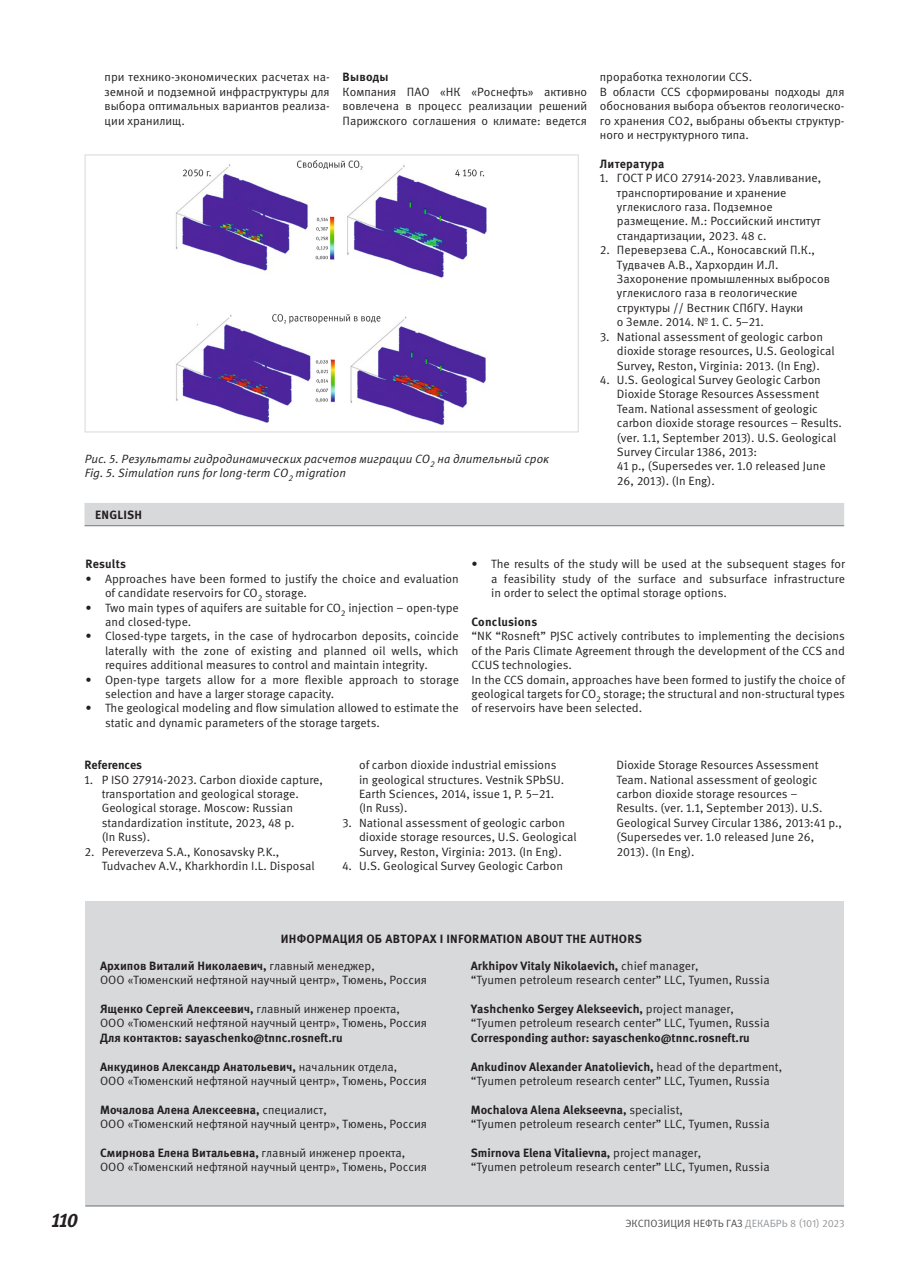
<style>
.page{position:relative;width:919px;height:1272px;background:#fff}
.page>*{position:absolute;margin:0;border:0;box-sizing:border-box;transform-origin:0 0}
.t1{font:italic 700 19.5px "Meta Pro";color:#231f20}
.тхтЛитература{font:12px/14.4px "Meta Pro";color:#231f20}
.ИнфОбАвторах21{font:12px/14.4px "Meta Pro";color:#231f20}
.С_точками{font:12px/14.4px "Meta Pro";color:#231f20}
.тхтИтогиВыводы{font:12px/14.4px "Meta Pro";color:#231f20;text-align:justify}
.тхтИтогиВыводы_off_k{font:12px/14.4px "Meta Pro";color:#231f20;text-align:justify}
.Текст_Таб__Рис{font:italic 12px "Meta Pro";color:#231f20}
.ИнфОбАвторах21-2{font:700 12px "Meta Pro";color:#231f20}
.Заголовок_в_тексте{font:700 12px "Meta Pro";letter-spacing:.02em;color:#231f20}
.ИтогиВыводы{font:700 12px "Meta Pro";letter-spacing:.02em;color:#231f20}
.Литература{font:700 12px "Meta Pro";letter-spacing:.02em;color:#231f20}
.References20{font:700 12px "Meta Pro";letter-spacing:-.005em;color:#231f20}
.Results19{font:700 12px "Meta Pro";letter-spacing:.015em;color:#231f20}
.t2{font:10.5px "Meta Pro";color:#4b4c4d}
.s1{font-weight:700}
.s2{color:#939598}
</style>
<div class="page">
<img style="left:175px;top:160px;width:312px;height:265px">
<div style="left:85px;top:154px;width:493px;height:278px;border:1px solid #d8d9db"></div>
<div style="left:85px;top:900px;width:759px;height:306px;background:#d8d9db"></div>
<hr style="left:85px;top:1205px;width:759px;height:1px;background:#7c7e81">
<div style="left:85px;top:503px;width:759px;height:23px;background:#d8d9db"></div>
<hr style="left:85px;top:525px;width:759px;height:1px;background:#7c7e81">
<p class="С_точками" style="left:105px;top:70px;width:226px;text-align:justify">при технико-экономических расчетах на&shy;земной и подземной инфраструктуры для выбора оптимальных вариантов реализа&shy;ции хранилищ.</p>
<p class="ИтогиВыводы" style="left:342px;top:70px;width:48px">Выводы</p>
<p class="тхтИтогиВыводы_off_k" style="left:342px;top:85px;width:246px">Компания ПАО «НК «Роснефть» активно вовлечена в процесс реализации решений Парижского соглашения о климате: ведется</p>
<p class="Текст_Таб__Рис" style="left:85px;top:451px;width:466px">Рис. 5. Результаты гидродинамических расчетов миграции СО<sub>2</sub> на длительный срок</p>
<p class="Текст_Таб__Рис" style="left:85px;top:465px;width:263px">Fig. 5. Simulation runs for long-term СО<sub>2</sub> migration</p>
<p class="Заголовок_в_тексте" style="left:95px;top:507px;width:48px">ENGLISH</p>
<p class="тхтИтогиВыводы_off_k" style="left:600px;top:70px;width:154px">проработка технологии CCS.</p>
<p class="тхтИтогиВыводы" style="left:600px;top:85px;width:246px">В области CCS сформированы подходы для обоснования выбора объектов геологическо&shy;го хранения СО2, выбраны объекты структур&shy;ного и неструктурного типа.</p>
<p class="Литература" style="left:600px;top:156px;width:66px">Литература</p>
<p class="тхтЛитература" style="left:617px;top:171px;width:206px;text-indent:-17px">1. ГОСТ Р ИСО 27914-2023. Улавливание, транспортирование и хранение углекислого газа. Подземное размещение. М.: Российский институт стандартизации, 2023. 48 с.</p>
<p class="тхтЛитература" style="left:617px;top:243px;width:215px;text-indent:-17px">2. Переверзева С.А., Коносавский П.К., Тудвачев А.В., Хархордин И.Л.<br>Захоронение промышленных выбросов углекислого газа в геологические структуры // Вестник СПбГУ. Науки<br>о Земле. 2014. № 1. С. 5–21.</p>
<p class="тхтЛитература" style="left:617px;top:330px;width:219px;text-indent:-17px">3. National assessment of geologic carbon dioxide storage resources, U.S. Geological<br>Survey, Reston, Virginia: 2013. (In Eng).</p>
<p class="тхтЛитература" style="left:617px;top:373px;width:226px;text-indent:-17px">4. U.S. Geological Survey Geologic Carbon Dioxide Storage Resources Assessment Team. National assessment of geologic carbon dioxide storage resources – Results. (ver. 1.1, September 2013). U.S. Geological Survey Circular 1386, 2013:<br>41 p., (Supersedes ver. 1.0 released June 26, 2013). (In Eng).</p>
<p class="Results19" style="left:85px;top:556px;width:42px">Results</p>
<p class="С_точками" style="left:105px;top:571px;width:355px;text-indent:-19px">• Approaches have been formed to justify the choice and evaluation of candidate reservoirs for CO<sub>2</sub> storage.</p>
<p class="С_точками" style="left:105px;top:600px;width:355px;text-indent:-19px">• Two main types of aquifers are suitable for CO<sub>2</sub> injection – open-type and closed-type.</p>
<p class="С_точками" style="left:105px;top:629px;width:355px;text-align:justify;text-indent:-19px">• Closed-type targets, in the case of hydrocarbon deposits, coincide laterally with the zone of existing and planned oil wells, which requires additional measures to control and maintain integrity.</p>
<p class="С_точками" style="left:105px;top:672px;width:355px;text-indent:-19px">• Open-type targets allow for a more flexible approach to storage selection and have a larger storage capacity.</p>
<p class="С_точками" style="left:105px;top:701px;width:355px;text-indent:-19px">• The geological modeling and flow simulation allowed to estimate the static and dynamic parameters of the storage targets.</p>
<p class="С_точками" style="left:491px;top:557px;width:355px;text-align:justify;text-indent:-20px">• The results of the study will be used at the subsequent stages for a feasibility study of the surface and subsurface infrastructure in order to select the optimal storage options.</p>
<p class="ИтогиВыводы" style="left:471px;top:614px;width:67px">Conclusions</p>
<p class="тхтИтогиВыводы" style="left:471px;top:629px;width:375px">“NK “Rosneft” PJSC actively contributes to implementing the decisions of the Paris Climate Agreement through the development of the CCS and CCUS technologies.</p>
<p class="тхтИтогиВыводы" style="left:471px;top:672px;width:375px">In the CCS domain, approaches have been formed to justify the choice of geological targets for CO<sub>2</sub> storage; the structural and non-structural types of reservoirs have been selected.</p>
<p class="References20" style="left:85px;top:757px;width:59px">References</p>
<p class="тхтЛитература" style="left:102px;top:772px;width:223px;text-indent:-17px">1. Р ISO 27914-2023. Carbon dioxide capture, transportation and geological storage.<br>Geological storage. Moscow: Russian standardization institute, 2023, 48 p.<br>(In Russ).</p>
<p class="тхтЛитература" style="left:102px;top:844px;width:214px;text-indent:-17px">2. Pereverzeva S.A., Konosavsky P.K.,<br>Tudvachev A.V., Kharkhordin I.L. Disposal</p>
<p class="тхтЛитература" style="left:359px;top:758px;width:207px">of carbon dioxide industrial emissions in geological structures. Vestnik SPbSU.<br>Earth Sciences, 2014, issue 1, P. 5–21. (In Russ).</p>
<p class="тхтЛитература" style="left:359px;top:815px;width:219px;text-indent:-17px">3. National assessment of geologic carbon dioxide storage resources, U.S. Geological<br>Survey, Reston, Virginia: 2013. (In Eng).</p>
<p class="тхтЛитература" style="left:342px;top:859px;width:222px">4. U.S. Geological Survey Geologic Carbon</p>
<p class="тхтЛитература" style="left:616px;top:758px;width:227px">Dioxide Storage Resources Assessment Team. National assessment of geologic carbon dioxide storage resources –<br>Results. (ver. 1.1, September 2013). U.S.<br>Geological Survey Circular 1386, 2013:41 p., (Supersedes ver. 1.0 released June 26, 2013). (In Eng).</p>
<p class="Заголовок_в_тексте" style="left:281px;top:931px;width:362px">ИНФОРМАЦИЯ ОБ АВТОРАХ I INFORMATION ABOUT THE AUTHORS</p>
<p class="ИнфОбАвторах21" style="left:100px;top:958px;width:328px"><span class="s1">Архипов Виталий Николаевич,</span> главный менеджер,<br>ООО «Тюменский нефтяной научный центр», Тюмень, Россия</p>
<p class="ИнфОбАвторах21" style="left:100px;top:1001px;width:328px"><span class="s1">Ященко Сергей Алексеевич,</span> главный инженер проекта,<br>ООО «Тюменский нефтяной научный центр», Тюмень, Россия</p>
<p class="ИнфОбАвторах21-2" style="left:100px;top:1029px;width:244px">Для контактов: sayaschenko@tnnc.rosneft.ru</p>
<p class="ИнфОбАвторах21" style="left:100px;top:1059px;width:328px"><span class="s1">Анкудинов Александр Анатольевич,</span> начальник отдела,<br>ООО «Тюменский нефтяной научный центр», Тюмень, Россия</p>
<p class="ИнфОбАвторах21" style="left:100px;top:1102px;width:328px"><span class="s1">Мочалова Алена Алексеевна,</span> специалист,<br>ООО «Тюменский нефтяной научный центр», Тюмень, Россия</p>
<p class="ИнфОбАвторах21" style="left:100px;top:1145px;width:328px"><span class="s1">Смирнова Елена Витальевна,</span> главный инженер проекта,<br>ООО «Тюменский нефтяной научный центр», Тюмень, Россия</p>
<p class="ИнфОбАвторах21" style="left:470px;top:958px;width:300px"><span class="s1">Arkhipov Vitaly Nikolaevich,</span> chief manager,<br>“Tyumen petroleum research center” LLC, Tyumen, Russia</p>
<p class="ИнфОбАвторах21" style="left:470px;top:1001px;width:300px"><span class="s1">Yashchenko Sergey Alekseevich,</span> project manager, “Tyumen petroleum research center” LLC, Tyumen, Russia</p>
<p class="ИнфОбАвторах21-2" style="left:470px;top:1029px;width:280px">Corresponding author: sayaschenko@tnnc.rosneft.ru</p>
<p class="ИнфОбАвторах21" style="left:470px;top:1059px;width:313px"><span class="s1">Ankudinov Alexander Anatolievich,</span> head of the department, “Tyumen petroleum research center” LLC, Tyumen, Russia</p>
<p class="ИнфОбАвторах21" style="left:470px;top:1102px;width:300px"><span class="s1">Mochalova Alena Alekseevna,</span> specialist,<br>“Tyumen petroleum research center” LLC, Tyumen, Russia</p>
<p class="ИнфОбАвторах21" style="left:470px;top:1145px;width:300px"><span class="s1">Smirnova Elena Vitalievna,</span> project manager,<br>“Tyumen petroleum research center” LLC, Tyumen, Russia</p>
<h1 class="t1" style="left:51px;top:1208px;width:29px">110</h1>
<p class="t2" style="left:625px;top:1216px;width:221px">ЭКСПОЗИЦИЯ НЕФТЬ ГАЗ <span class="s2">ДЕКАБРЬ 8 (101) 2023</span></p>
</div>
